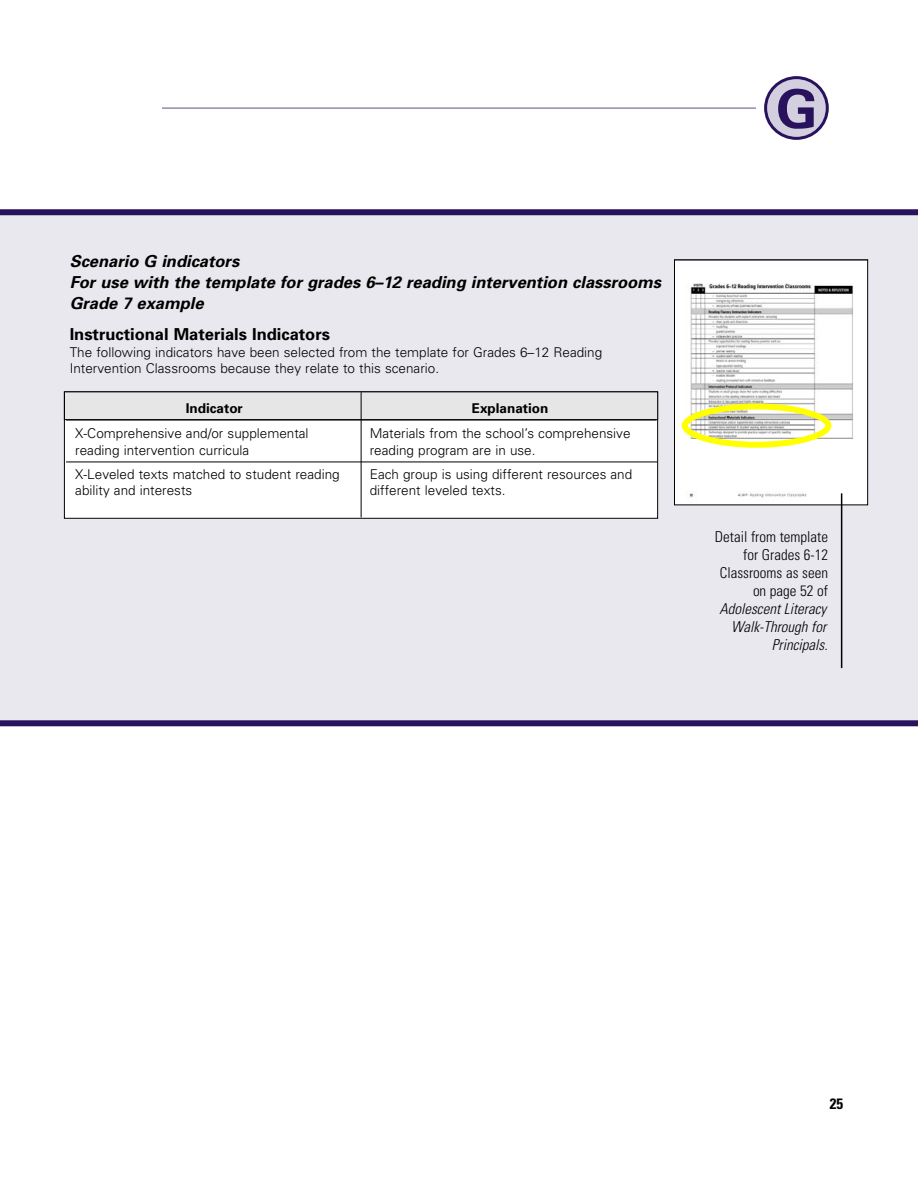
<style>
.page{position:relative;width:918px;height:1188px;background:#fff}
.page>*{position:absolute;margin:0;border:0;box-sizing:border-box;transform-origin:0 0}
.t1{font:700 53.25px "Univers";color:#28125d}
.t2{font:italic 700 16.5px/21px "Univers";color:#000}
.t3{font:700 16.5px "Univers";color:#000}
.t4{font:300 condensed 15px/18px "Univers";color:#000;text-align:right}
.t5{font:italic 300 condensed 15px/18px "Univers";color:#000;text-align:right}
.t6{font:700 condensed 15px "Univers";color:#000}
.t7{font:300 13.5px/16.5px "Univers";color:#000}
.t8{font:700 13.5px "Univers";color:#000}
</style>
<div class="page">
<hr style="left:162px;top:107px;width:594px;height:2px;background:#9489ae">
<svg style="left:764px;top:76px;width:65px;height:64px"></svg>
<div style="left:0;top:212px;width:918px;height:511px;background:#eae8ef"></div>
<div style="left:64px;top:391px;width:594px;height:128px;background:#fff"></div>
<div style="left:65px;top:392px;width:592px;height:27px;background:#e6e6e6"></div>
<div style="left:64px;top:392px;width:594px;height:28px;border:1px solid #000"></div>
<hr style="left:66px;top:462px;width:591px;height:1px;background:#000">
<hr style="left:361px;top:392px;width:1px;height:125px;background:#000">
<img style="left:676px;top:261px;width:190px;height:242px">
<div style="left:674px;top:259px;width:194px;height:246px;border:1px solid #000"></div>
<svg style="left:682px;top:403px;width:149px;height:45px;background:#e4e49e"></svg>
<div style="left:0;top:209px;width:918px;height:6px;background:#28125d"></div>
<div style="left:0;top:720px;width:918px;height:6px;background:#28125d"></div>
<hr style="left:841px;top:493px;width:1px;height:175px;background:#000">
<p class="t2" style="left:70px;top:252px;width:596px">Scenario G indicators<br>For use with the template for grades 6–12 reading intervention classrooms<br>Grade 7 example</p>
<p class="t3" style="left:70px;top:328px;width:262px">Instructional Materials Indicators</p>
<p class="t7" style="left:70px;top:345px;width:534px">The following indicators have been selected from the template for Grades 6–12 Reading<br>Intervention Classrooms because they relate to this scenario.</p>
<p class="t8" style="left:186px;top:403px;width:58px">Indicator</p>
<p class="t7" style="left:75px;top:426px;width:235px">X-Comprehensive and/or supplemental reading intervention curricula</p>
<p class="t7" style="left:75px;top:467px;width:266px">X-Leveled texts matched to student reading ability and interests</p>
<p class="t8" style="left:472px;top:403px;width:78px">Explanation</p>
<p class="t7" style="left:370px;top:426px;width:262px">Materials from the school’s comprehensive reading program are in use.</p>
<p class="t7" style="left:370px;top:467px;width:264px">Each group is using different resources and different leveled texts.</p>
<h1 class="t1" style="left:776px;top:90px;width:43px">G</h1>
<p class="t4" style="left:715px;top:529px;width:115px">Detail from template for Grades 6-12<br>Classrooms as seen on page 52 of</p>
<p class="t5" style="left:719px;top:601px;width:113px">AdolescentLiteracy<br>Walk-Through for<br>Principals.</p>
<p class="t6" style="left:830px;top:1098px;width:15px">25</p>
</div>
